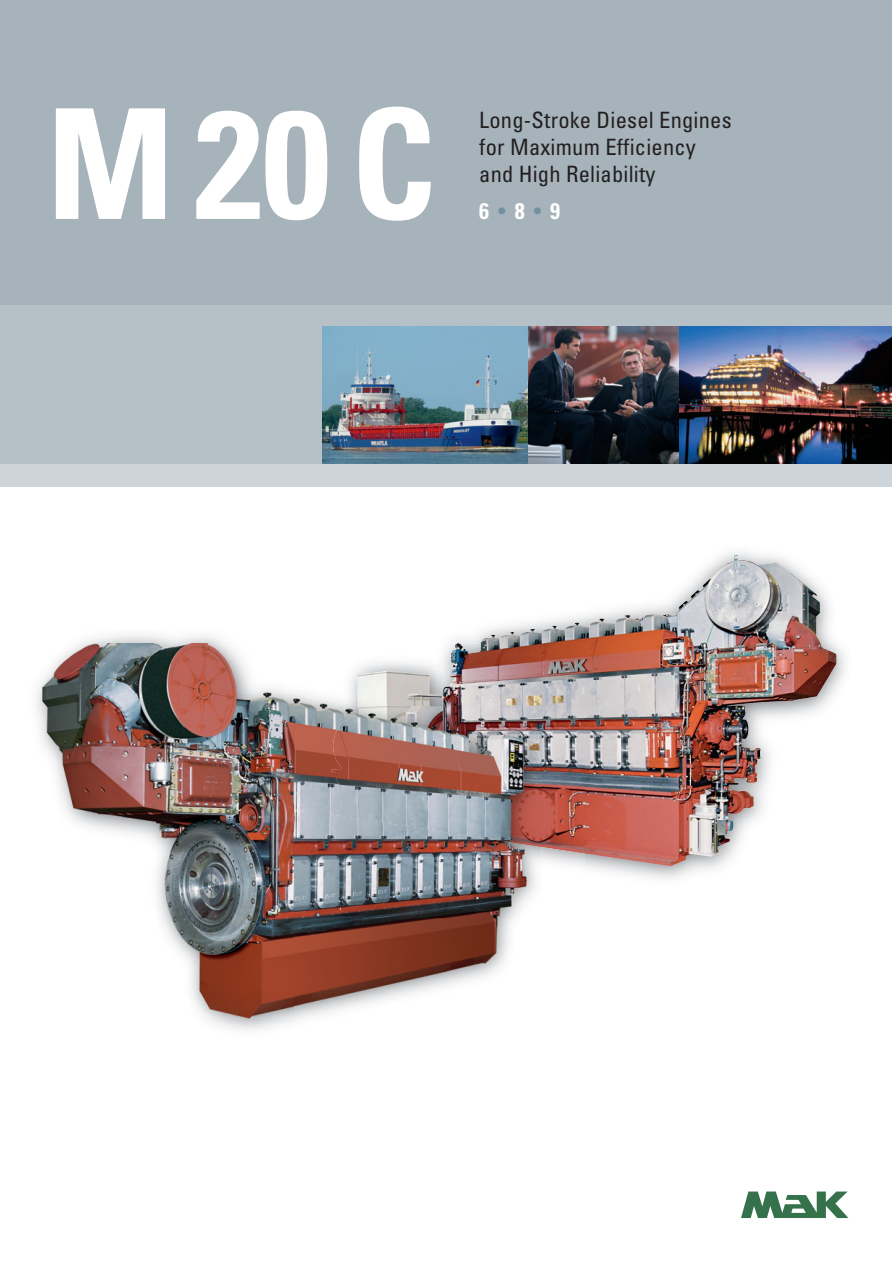
<style>
.page{position:relative;width:892px;height:1265px;background:#fff}
.page>*{position:absolute;margin:0;border:0;box-sizing:border-box;transform-origin:0 0}
.t1{font:700 condensed 153px "Univers";color:#fff}
.t2{font:condensed 22.5px/27px "Univers";letter-spacing:.01em;color:#231f20}
.t3{font:700 condensed 22.5px "Univers";color:#fff}
.s1{font-weight:400;color:#73909f}
</style>
<div class="page">
<div style="left:0;top:0;width:892px;height:463px;background:#a7b3bb"></div>
<svg style="left:741px;top:1191px;width:107px;height:26px"></svg>
<img style="left:294px;top:552px;width:552px;height:366px">
<img style="left:786px;top:569px;width:35px;height:78px">
<img style="left:542px;top:853px;width:43px;height:65px">
<img style="left:294px;top:628px;width:187px;height:15px">
<img style="left:481px;top:628px;width:104px;height:225px">
<img style="left:36px;top:643px;width:258px;height:375px">
<img style="left:294px;top:918px;width:220px;height:100px">
<img style="left:331px;top:643px;width:211px;height:204px">
<div style="left:0;top:463px;width:892px;height:23px;background:#cdd4da"></div>
<div style="left:0;top:304px;width:892px;height:159px;background:#b6c0c7"></div>
<img style="left:679px;top:326px;width:213px;height:138px">
<img style="left:322px;top:326px;width:357px;height:138px">
<h1 class="t1" style="left:47px;top:108px;width:390px">M20C</h1>
<p class="t2" style="left:479px;top:108px;width:254px">Long-Stroke Diesel Engines for Maximum Efficiency and High Reliability</p>
<p class="t3" style="left:479px;top:202px;width:82px">6 <span class="s1">•</span>8 <span class="s1">•</span>9</p>
</div>
